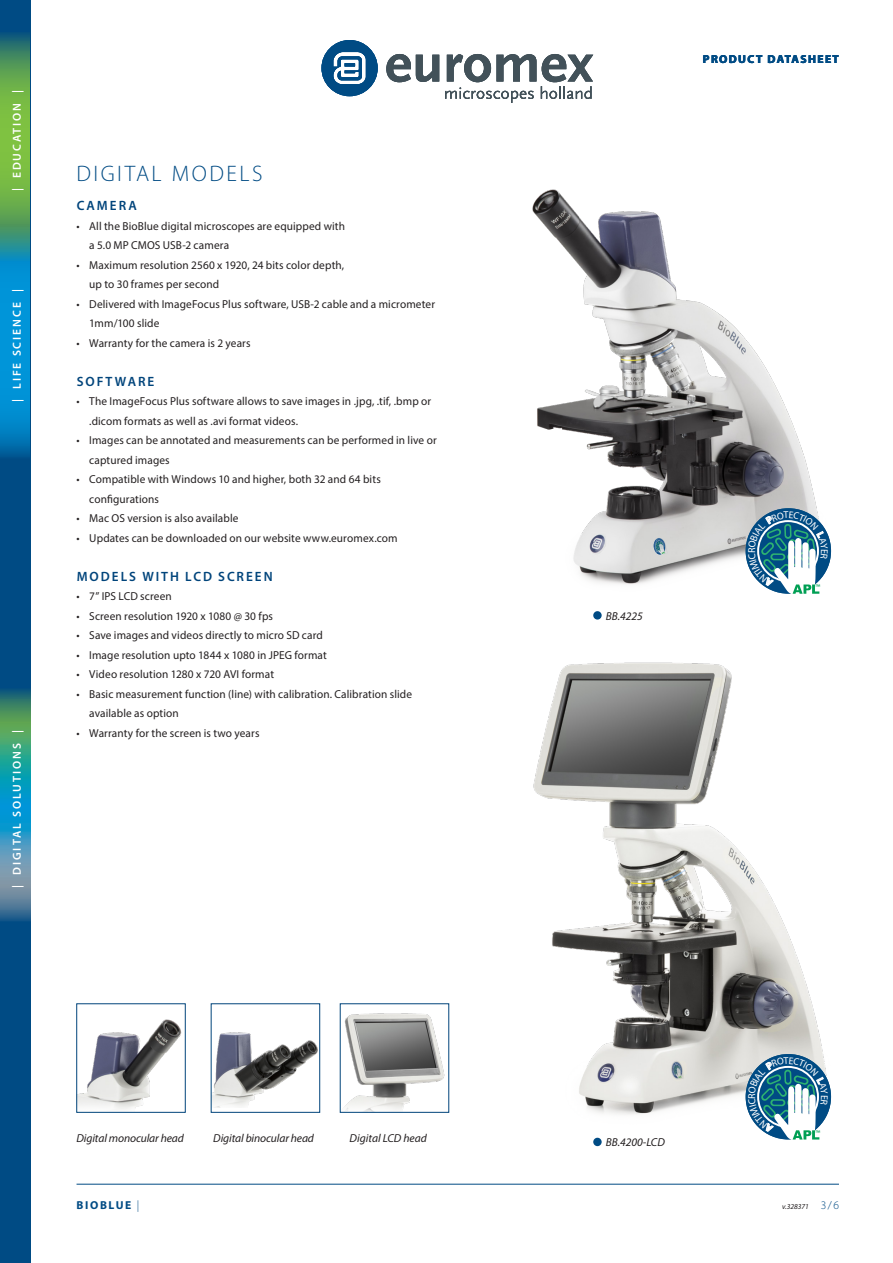
<style>
.page{position:relative;width:893px;height:1263px;background:#fff}
.page>*{position:absolute;margin:0;border:0;box-sizing:border-box;transform-origin:0 0}
.j_product_onder_kop{font:300 22.5px "Myriad Pro";letter-spacing:.11em;color:#004b84}
.j_tussenkop{font:600 13.5px "Myriad Pro";letter-spacing:.15em;color:#00447b}
.t1{font:11.55px/19.5px "Myriad Pro";letter-spacing:.01em;color:#231f20}
.j_onderschrift{font:italic 11.55px "Myriad Pro";letter-spacing:-.01em;color:#231f20}
.t2{font:600 11.55px "Myriad Pro";letter-spacing:.17em;color:#fff}
._4-Body-tekst{font:italic 11.55px "Myriad Pro";color:#231f20}
.t3{font:700 11.55px "Myriad Pro";letter-spacing:.12em;color:#004b84}
.t4{font:700 11.55px "Myriad Pro";letter-spacing:.14em;color:#004b84}
.t5{font:8.25px "Myriad Pro";color:#009f54}
.t6{font:italic 7.5px "Myriad Pro";color:#231f20}
.s1{font-weight:300}
.s2{font-weight:300;font-style:normal;font-size:11.55px;color:#004b84}
</style>
<div class="page">
<img style="left:533px;top:662px;width:299px;height:476px">
<img style="left:532px;top:189px;width:300px;height:395px">
<div style="left:593px;top:611px;width:9px;height:9px;background:#004b84;border-radius:50%"></div>
<div style="left:593px;top:1138px;width:9px;height:8px;background:#004b84;border-radius:50%"></div>
<img style="left:79px;top:1019px;width:103px;height:91px">
<img style="left:213px;top:1032px;width:105px;height:76px">
<img style="left:344px;top:1013px;width:101px;height:97px">
<div style="left:746px;top:508px;width:85px;height:86px;background:#004b84;border-radius:50%"></div>
<div style="left:746px;top:1054px;width:85px;height:85px;background:#004b84;border-radius:50%"></div>
<div style="left:0;top:0;width:30px;height:1263px;background:#004b84"></div>
<svg style="left:321px;top:40px;width:57px;height:56px"></svg>
<svg style="left:386px;top:54px;width:53px;height:28px"></svg>
<svg style="left:445px;top:54px;width:148px;height:49px"></svg>
<hr style="left:77px;top:1184px;width:762px;height:1px;background:#004b84">
<svg style="left:0;top:690px;width:30px;height:231px;background:#39949f"></svg>
<svg style="left:0;top:262px;width:30px;height:195px;background:#008dd0"></svg>
<svg style="left:0;top:34px;width:30px;height:228px;background:#5ea757"></svg>
<svg style="left:748px;top:511px;width:80px;height:83px"></svg>
<svg style="left:748px;top:1057px;width:80px;height:83px"></svg>
<p class="t2" style="left:10px;top:191px;width:103px;rotate:-90deg">| EDUCATION |</p>
<p class="t2" style="left:10px;top:402px;width:114px;rotate:-90deg">| LIFE SCIENCE |</p>
<p class="t2" style="left:10px;top:888px;width:159px;rotate:-90deg">| DIGITAL SOLUTIONS |</p>
<p class="j_product_onder_kop" style="left:77px;top:160px;width:188px">DIGITAL MODELS</p>
<p class="j_tussenkop" style="left:77px;top:197px;width:62px">CAMERA</p>
<p class="t1" style="left:89px;top:216px;width:257px;text-indent:-13px">• All the BioBlue digital microscopes are equipped with a 5.0 MP CMOS USB-2 camera</p>
<p class="t1" style="left:89px;top:255px;width:256px;text-indent:-13px">• Maximum resolution 2560 x 1920, 24 bits color depth, up to 30 frames per second</p>
<p class="t1" style="left:89px;top:294px;width:347px;text-indent:-13px">• Delivered with ImageFocus Plus software, USB-2 cable and a micrometer<br>1mm/100 slide</p>
<p class="t1" style="left:77px;top:333px;width:176px">• Warranty for the camera is 2 years</p>
<p class="j_tussenkop" style="left:77px;top:372px;width:79px">SOFTWARE</p>
<p class="t1" style="left:89px;top:391px;width:343px;text-indent:-13px">• The ImageFocus Plus software allows to save images in .jpg, .tif, .bmp or .dicom formats as well as .avi format videos.</p>
<p class="t1" style="left:89px;top:430px;width:349px;text-indent:-13px">• Images can be annotated and measurements can be performed in live or captured images</p>
<p class="t1" style="left:89px;top:469px;width:293px;text-indent:-13px">• Compatible with Windows 10 and higher, both 32 and 64 bits configurations</p>
<p class="t1" style="left:77px;top:508px;width:164px">• Mac OS version is also available</p>
<p class="t1" style="left:77px;top:528px;width:323px">• Updates can be downloaded on our website www.euromex.com</p>
<p class="j_tussenkop" style="left:77px;top:567px;width:198px">MODELS WITH LCD SCREEN</p>
<p class="t1" style="left:77px;top:586px;width:97px">• 7” IPS LCD screen</p>
<p class="t1" style="left:77px;top:606px;width:198px">• Screen resolution 1920 x 1080 @ 30 fps</p>
<p class="t1" style="left:77px;top:625px;width:248px">• Save images and videos directly to micro SD card</p>
<p class="t1" style="left:77px;top:645px;width:252px">• Image resolution upto 1844 x 1080 in JPEG format</p>
<p class="t1" style="left:77px;top:664px;width:199px">• Video resolution 1280 x 720 AVI format</p>
<p class="t1" style="left:89px;top:684px;width:324px;text-indent:-13px">• Basic measurement function (line) with calibration. Calibration slide available as option</p>
<p class="t1" style="left:77px;top:723px;width:185px">• Warranty for the screen is two years</p>
<p class="j_onderschrift" style="left:77px;top:1131px;width:109px">Digital monocular head</p>
<p class="j_onderschrift" style="left:213px;top:1131px;width:102px">Digital binocular head</p>
<p class="j_onderschrift" style="left:349px;top:1131px;width:79px">Digital LCD head</p>
<p class="t4" style="left:77px;top:1197px;width:64px">BIOBLUE <span class="s1">|</span></p>
<p class="t3" style="left:703px;top:51px;width:138px">PRODUCT DATASHEET</p>
<p class="_4-Body-tekst" style="left:606px;top:608px;width:38px">BB.4225</p>
<p class="t5" style="left:815px;top:582px;width:7px">™</p>
<p class="_4-Body-tekst" style="left:606px;top:1135px;width:60px">BB.4200‑LCD</p>
<p class="t5" style="left:815px;top:1128px;width:7px">™</p>
<p class="t6" style="left:782px;top:1201px;width:58px">v.328371 <span class="s2">3/6</span></p>
</div>
